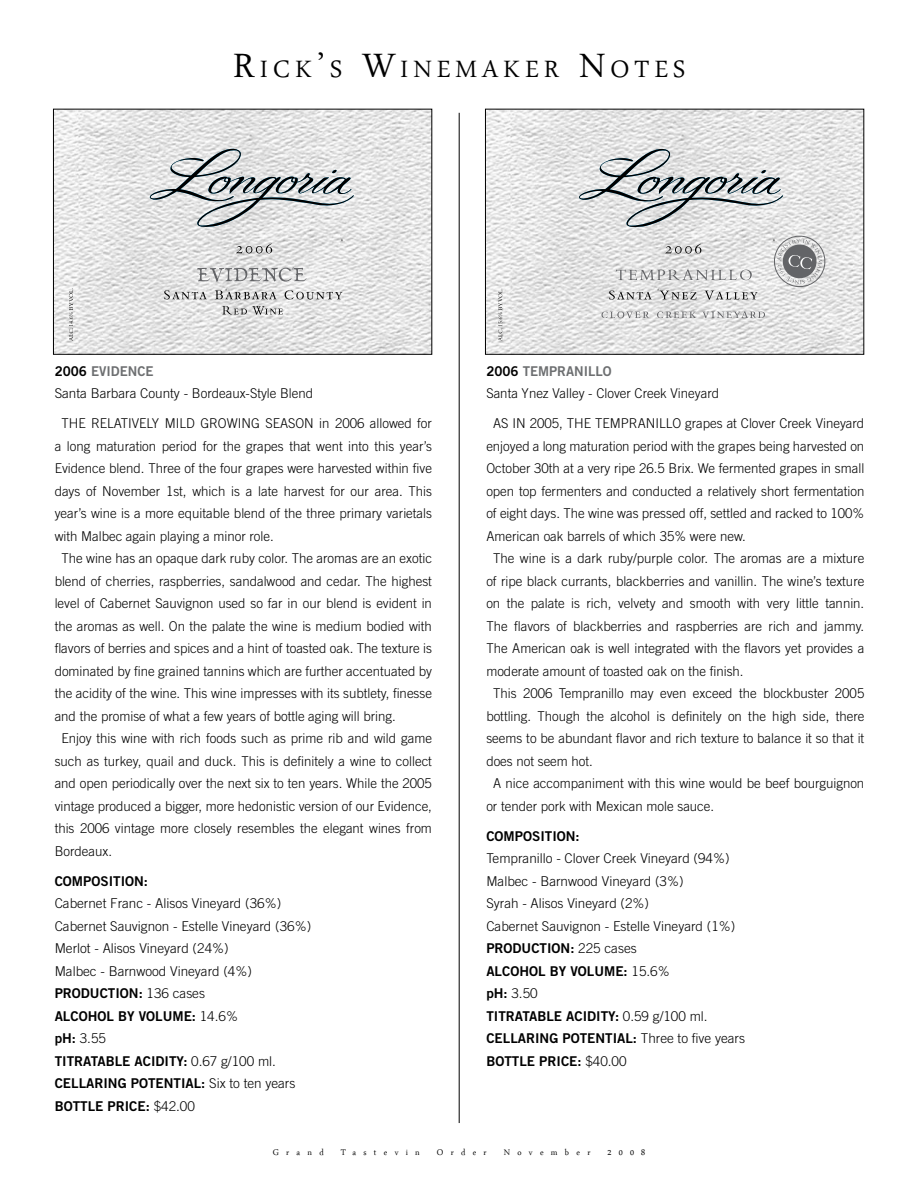
<style>
.page{position:relative;width:918px;height:1188px;background:#fff}
.page>*{position:absolute;margin:0;border:0;box-sizing:border-box;transform-origin:0 0}
.t1{font:34.65px "Arabic Typesetting";letter-spacing:.145em;color:#000}
.t2{font:300 13.5px/22.5px "Trade Gothic LT Std";color:#000}
.t3{font:13.5px/22.5px "Trade Gothic LT Std Bd 2";color:#000}
.t4{font:13.5px "Trade Gothic LT Std Bd 2";color:#6d6f71}
.t5{font:12px "Arabic Typesetting";letter-spacing:.61em;color:#000}
.s1{font-size:49.5px}
.s2{color:#000}
.s3{font-family:"Trade Gothic LT Std";font-weight:300}
.s4{font-family:"Trade Gothic LT Std Bd 2";font-weight:400}
</style>
<div class="page">
<hr style="left:459px;top:113px;width:1px;height:1010px;background:#000">
<img style="left:55px;top:111px;width:375px;height:241px">
<svg style="left:236px;top:244px;width:36px;height:9px"></svg>
<svg style="left:69px;top:289px;width:4px;height:52px"></svg>
<svg style="left:164px;top:290px;width:43px;height:9px"></svg>
<svg style="left:215px;top:290px;width:62px;height:9px"></svg>
<svg style="left:285px;top:290px;width:57px;height:10px"></svg>
<svg style="left:222px;top:306px;width:61px;height:9px"></svg>
<svg style="left:150px;top:149px;width:204px;height:79px"></svg>
<svg style="left:197px;top:267px;width:110px;height:15px;background:#c3c3c4"></svg>
<img style="left:487px;top:111px;width:375px;height:241px">
<svg style="left:665px;top:244px;width:36px;height:10px"></svg>
<svg style="left:616px;top:270px;width:136px;height:10px"></svg>
<svg style="left:498px;top:289px;width:5px;height:52px"></svg>
<svg style="left:609px;top:290px;width:43px;height:10px"></svg>
<svg style="left:660px;top:291px;width:36px;height:8px"></svg>
<svg style="left:705px;top:291px;width:53px;height:9px"></svg>
<svg style="left:601px;top:311px;width:48px;height:7px"></svg>
<svg style="left:657px;top:311px;width:39px;height:7px"></svg>
<svg style="left:702px;top:311px;width:63px;height:7px"></svg>
<svg style="left:772px;top:234px;width:53px;height:55px;background:#b4b4b6"></svg>
<svg style="left:579px;top:149px;width:204px;height:79px"></svg>
<h1 class="t1" style="left:233px;top:52px;width:454px"><span class="s1">R</span>ick<span class="s1">’</span>s <span class="s1">W</span>inemaker <span class="s1">N</span>otes</h1>
<p class="t4" style="left:55px;top:363px;width:99px"><span class="s2">2006</span> EVIDENCE</p>
<p class="t2" style="left:55px;top:382px;width:260px">Santa Barbara County - Bordeaux-Style Blend</p>
<p class="t2" style="left:61px;top:412px;width:372px">The relatively m ild g rowing season in 2006 allowed for</p>
<p class="t2" style="left:55px;top:435px;width:379px">a long maturation period for the grapes that went into this year’s</p>
<p class="t2" style="left:55px;top:457px;width:379px">Evidence blend. Three of the four grapes were harvested within five</p>
<p class="t2" style="left:55px;top:480px;width:379px">days of November 1st, which is a late harvest for our area. This</p>
<p class="t2" style="left:55px;top:502px;width:379px">year’s wine is a more equitable blend of the three primary varietals</p>
<p class="t2" style="left:55px;top:525px;width:221px">with Malbec again playing a minor role.</p>
<p class="t2" style="left:61px;top:547px;width:372px">The wine has an opaque dark ruby color. The aromas are an exotic</p>
<p class="t2" style="left:55px;top:570px;width:379px">blend of cherries, raspberries, sandalwood and cedar. The highest</p>
<p class="t2" style="left:55px;top:592px;width:379px">level of Cabernet Sauvignon used so far in our blend is evident in</p>
<p class="t2" style="left:55px;top:615px;width:379px">the aromas as well. On the palate the wine is medium bodied with</p>
<p class="t2" style="left:55px;top:637px;width:379px">flavors of berries and spices and a hint of toasted oak. The texture is</p>
<p class="t2" style="left:55px;top:660px;width:379px">dominated by fine grained tannins which are further accentuated by</p>
<p class="t2" style="left:55px;top:682px;width:379px">the acidity of the wine. This wine impresses with its subtlety, finesse</p>
<p class="t2" style="left:55px;top:705px;width:343px">and the promise of what a few years of bottle aging will bring.</p>
<p class="t2" style="left:61px;top:727px;width:372px">Enjoy this wine with rich foods such as prime rib and wild game</p>
<p class="t2" style="left:55px;top:750px;width:379px">such as turkey, quail and duck. This is definitely a wine to collect</p>
<p class="t2" style="left:55px;top:772px;width:379px">and open periodically over the next six to ten years. While the 2005</p>
<p class="t2" style="left:55px;top:795px;width:379px">vintage produced a bigger, more hedonistic version of our Evidence,</p>
<p class="t2" style="left:55px;top:817px;width:379px">this 2006 vintage more closely resembles the elegant wines from</p>
<p class="t2" style="left:55px;top:840px;width:59px">Bordeaux.</p>
<p class="t3" style="left:55px;top:870px;width:95px">COMPOSITION:</p>
<p class="t2" style="left:55px;top:892px;width:258px">Cabernet Franc - Alisos Vineyard (36%)<br>Cabernet Sauvignon - Estelle Vineyard (36%)<br>Merlot - Alisos Vineyard (24%)<br>Malbec - Barnwood Vineyard (4%)</p>
<p class="t3" style="left:55px;top:982px;width:185px">PRODUCTION: <span class="s3">136 cases<br></span>ALCOHOL BY VOLUME: <span class="s3">14.6%</span></p>
<p class="t2" style="left:55px;top:1027px;width:53px"><span class="s4">PH:</span> 3.55</p>
<p class="t3" style="left:55px;top:1050px;width:242px">TITRATABLE ACIDITY: <span class="s3">0.67 g/100 ml.<br></span>CELLARING POTENTIAL: <span class="s3">Six to ten years<br></span>BOTTLE PRICE: <span class="s3">$42.00</span></p>
<p class="t4" style="left:486px;top:363px;width:127px"><span class="s2">2006</span> TEMPRANILLO</p>
<p class="t2" style="left:486px;top:382px;width:234px">Santa Ynez Valley - Clover Creek Vineyard</p>
<p class="t2" style="left:493px;top:412px;width:174px">As in 2005, the Tem pranillo</p>
<p class="t2" style="left:685px;top:412px;width:181px">grapes at Clover Creek Vineyard</p>
<p class="t2" style="left:486px;top:435px;width:379px">enjoyed a long maturation period with the grapes being harvested on</p>
<p class="t2" style="left:486px;top:457px;width:380px">October 30th at a very ripe 26.5 Brix. We fermented grapes in small</p>
<p class="t2" style="left:486px;top:480px;width:380px">open top fermenters and conducted a relatively short fermentation</p>
<p class="t2" style="left:486px;top:502px;width:380px">of eight days. The wine was pressed off, settled and racked to 100%</p>
<p class="t2" style="left:486px;top:525px;width:261px">American oak barrels of which 35% were new.</p>
<p class="t2" style="left:493px;top:547px;width:373px">The wine is a dark ruby/purple color. The aromas are a mixture</p>
<p class="t2" style="left:486px;top:570px;width:379px">of ripe black currants, blackberries and vanillin. The wine’s texture</p>
<p class="t2" style="left:486px;top:592px;width:379px">on the palate is rich, velvety and smooth with very little tannin.</p>
<p class="t2" style="left:486px;top:615px;width:379px">The flavors of blackberries and raspberries are rich and jammy.</p>
<p class="t2" style="left:486px;top:637px;width:380px">The American oak is well integrated with the flavors yet provides a</p>
<p class="t2" style="left:486px;top:660px;width:259px">moderate amount of toasted oak on the finish.</p>
<p class="t2" style="left:493px;top:682px;width:373px">This 2006 Tempranillo may even exceed the blockbuster 2005</p>
<p class="t2" style="left:486px;top:705px;width:380px">bottling. Though the alcohol is definitely on the high side, there</p>
<p class="t2" style="left:486px;top:727px;width:379px">seems to be abundant flavor and rich texture to balance it so that it</p>
<p class="t2" style="left:486px;top:750px;width:108px">does not seem hot.</p>
<p class="t2" style="left:493px;top:772px;width:373px">A nice accompaniment with this wine would be beef bourguignon</p>
<p class="t2" style="left:486px;top:795px;width:229px">or tender pork with Mexican mole sauce.</p>
<p class="t3" style="left:486px;top:825px;width:95px">COMPOSITION:</p>
<p class="t2" style="left:486px;top:847px;width:251px">Tempranillo - Clover Creek Vineyard (94%)<br>Malbec - Barnwood Vineyard (3%)<br>Syrah - Alisos Vineyard (2%)<br>Cabernet Sauvignon - Estelle Vineyard (1%)</p>
<p class="t3" style="left:486px;top:937px;width:185px">PRODUCTION: <span class="s3">225 cases<br></span>ALCOHOL BY VOLUME: <span class="s3">15.6%</span></p>
<p class="t2" style="left:486px;top:982px;width:53px"><span class="s4">PH:</span> 3.50</p>
<p class="t3" style="left:486px;top:1005px;width:260px">TITRATABLE ACIDITY: <span class="s3">0.59 g/100 ml.<br></span>CELLARING POTENTIAL: <span class="s3">Three to five years<br></span>BOTTLE PRICE: <span class="s3">$40.00</span></p>
<p class="t5" style="left:273px;top:1147px;width:52px">Grand</p>
<p class="t5" style="left:341px;top:1147px;width:81px">Tastevin</p>
<p class="t5" style="left:437px;top:1147px;width:51px">Order</p>
<p class="t5" style="left:504px;top:1147px;width:88px">November</p>
<p class="t5" style="left:607px;top:1147px;width:39px">2008</p>
</div>
